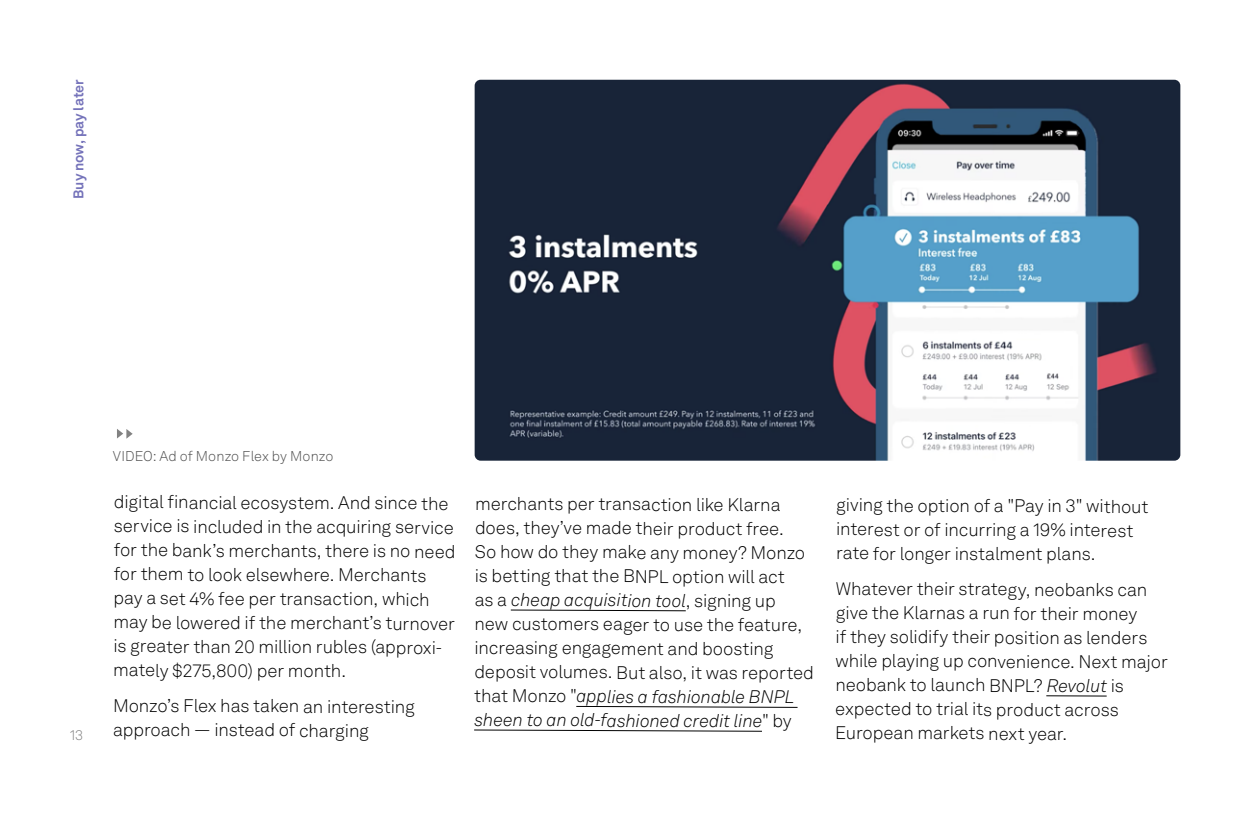
<style>
.page{position:relative;width:1248px;height:840px;background:#fff}
.page>*{position:absolute;margin:0;border:0;box-sizing:border-box;transform-origin:0 0}
.t1{font:300 18px/24px "Akkurat LL";letter-spacing:-.01em;color:#000}
.t2{font:300 14px "Akkurat LL";letter-spacing:.005em;color:#4d4d4d}
.t3{font:700 14px "Akkurat LL";letter-spacing:.005em;color:#7573ba}
.t4{font:300 14px "Akkurat LL";color:#808080}
.s1{font-style:italic}
</style>
<div class="page">
<img style="left:474px;top:80px;width:706px;height:380px">
<svg style="left:510px;top:609px;width:176px;height:2px"></svg>
<svg style="left:576px;top:705px;width:222px;height:2px"></svg>
<svg style="left:474px;top:729px;width:288px;height:2px"></svg>
<hr style="left:1046px;top:695px;width:60px;height:1px;background:#000">
<svg style="left:117px;top:429px;width:16px;height:9px"></svg>
<p class="t3" style="left:68px;top:199px;width:122px;rotate:-90deg">Buy now, pay later</p>
<p class="t4" style="left:70px;top:725px;width:15px">13</p>
<p class="t2" style="left:113px;top:445px;width:222px">VIDEO: Ad of Monzo Flex by Monzo</p>
<p class="t1" style="left:113px;top:490px;width:344px">digital financial ecosystem. And since the service is included in the acquiring service for the bank’s merchants, there is no need for them to look elsewhere. Merchants pay a set 4% fee per transaction, which may be lowered if the merchant’s turnover is greater than 20 million rubles (approxi&shy;mately $275,800) per month.</p>
<p class="t1" style="left:113px;top:693px;width:303px">Monzo’s Flex has taken an interesting approach — instead of charging</p>
<p class="t1" style="left:474px;top:491px;width:341px">merchants per transaction like Klarna does, they’ve made their product free.<br>So how do they make any money? Monzo is betting that the BNPL option will act<br>as a <span class="s1">cheap acquisition tool</span>, signing up<br>new customers eager to use the feature, increasing engagement and boosting deposit volumes. But also, it was reported that Monzo "<span class="s1">applies a fashionable BNPL sheen to an old-fashioned credit line</span>" by</p>
<p class="t1" style="left:835px;top:493px;width:314px">giving the option of a "Pay in 3" without interest or of incurring a 19% interest rate for longer instalment plans.</p>
<p class="t1" style="left:835px;top:576px;width:334px">Whatever their strategy, neobanks can give the Klarnas a run for their money<br>if they solidify their position as lenders while playing up convenience. Next major neobank to launch BNPL? <span class="s1">Revolut</span> is expected to trial its product across European markets next year.</p>
</div>
